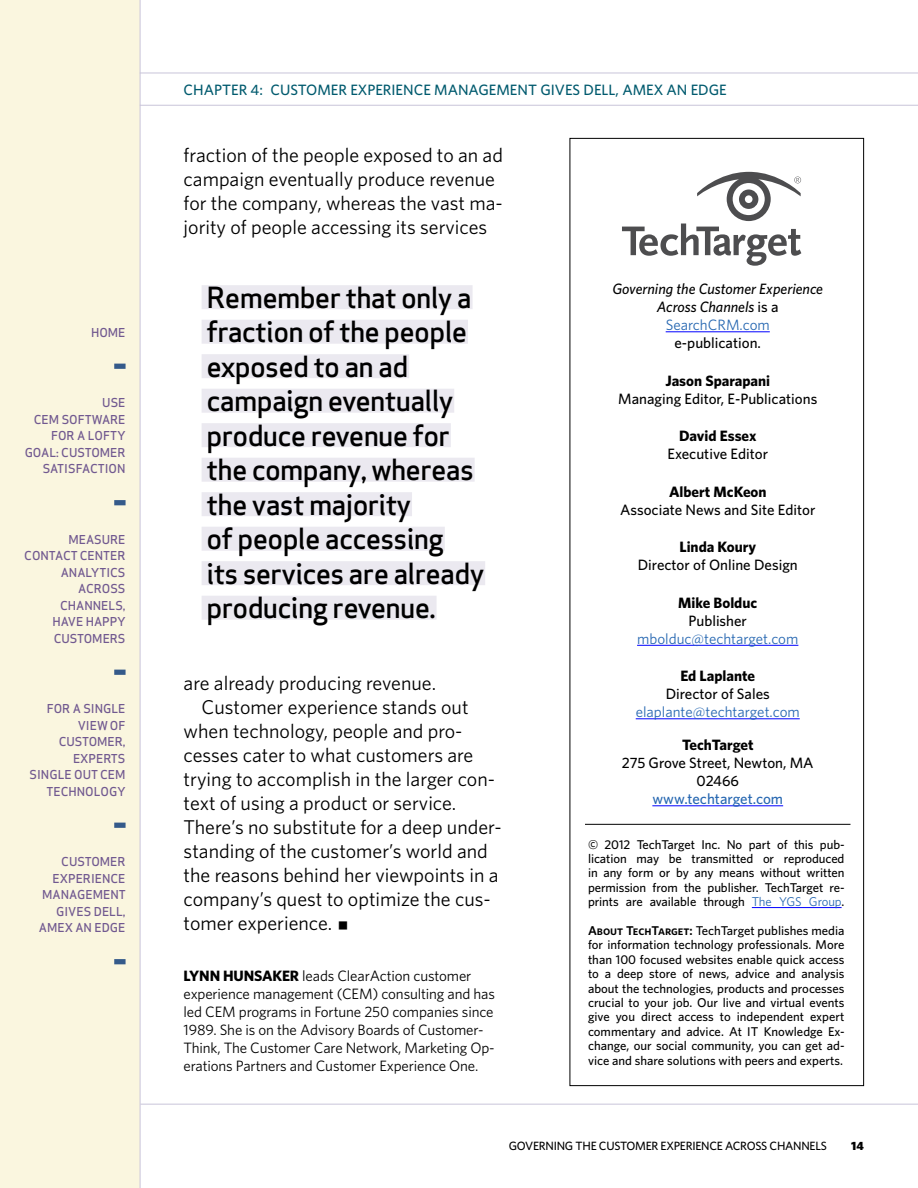
<style>
.page{position:relative;width:918px;height:1188px;background:#fff}
.page>*{position:absolute;margin:0;border:0;box-sizing:border-box;transform-origin:0 0}
.t1{font:500 28.5px/34.5px "Apex Sans";letter-spacing:-.025em;color:#000}
.t2{font:19.95px/24px "Whitney";color:#000}
.t3{font:15px/18px "Whitney";letter-spacing:-.01em;color:#000}
.t4{font:500 15px/18px "Whitney";color:#000;text-align:center}
.t5{font:700 15px "Whitney";color:#000}
.t6{font:italic 500 15px/18px "Whitney";color:#000;text-align:center}
.t7{font:500 15px "Whitney";color:#005a6e}
.t8{font:15px "Whitney";color:#2667b1}
.t9{font:500 15px "Whitney";color:#2667b1}
.t10{font:500 12.75px/14.4px "Whitney";letter-spacing:-.005em;color:#000;text-align:justify}
.t11{font:500 12px/16.5px "Apex Sans";color:#715990;text-align:right}
.t12{font:500 12px "Whitney";letter-spacing:-.02em;color:#000}
.t13{font:900 12px "Whitney";color:#000}
.s1{font-weight:700}
.s2{font-style:normal}
.s3{font-weight:400;font-style:normal;color:#2667b1}
.s4{font-weight:400;color:#2667b1}
.s5{font-family:"Whitney Semibold SC";font-weight:400}
</style>
<div class="page">
<div style="left:0;top:0;width:140px;height:1188px;background:#faf6df"></div>
<hr style="left:140px;top:0;width:1px;height:1188px;background:#c8c4d9">
<hr style="left:140px;top:1104px;width:778px;height:1px;background:#c8c4d9">
<hr style="left:140px;top:105px;width:778px;height:1px;background:#c8c4d9">
<hr style="left:140px;top:73px;width:778px;height:1px;background:#c8c4d9">
<div style="left:114px;top:364px;width:12px;height:5px;background:#345a8a"></div>
<div style="left:114px;top:500px;width:12px;height:5px;background:#345a8a"></div>
<div style="left:114px;top:670px;width:12px;height:5px;background:#345a8a"></div>
<div style="left:114px;top:823px;width:12px;height:5px;background:#345a8a"></div>
<div style="left:114px;top:959px;width:12px;height:5px;background:#345a8a"></div>
<hr style="left:666px;top:331px;width:104px;height:1px;background:#00f">
<hr style="left:637px;top:645px;width:161px;height:1px;background:#00f">
<hr style="left:636px;top:718px;width:164px;height:1px;background:#00f">
<hr style="left:652px;top:805px;width:131px;height:1px;background:#00f">
<hr style="left:585px;top:824px;width:265px;height:1px;background:#000">
<hr style="left:752px;top:907px;width:90px;height:1px;background:#00f">
<svg style="left:622px;top:172px;width:179px;height:94px"></svg>
<div style="left:202px;top:285px;width:271px;height:24px;background:#ebe9f0"></div>
<div style="left:202px;top:320px;width:266px;height:24px;background:#ebe9f0"></div>
<div style="left:202px;top:354px;width:207px;height:24px;background:#ebe9f0"></div>
<div style="left:202px;top:389px;width:252px;height:24px;background:#ebe9f0"></div>
<div style="left:202px;top:423px;width:249px;height:24px;background:#ebe9f0"></div>
<div style="left:202px;top:458px;width:273px;height:24px;background:#ebe9f0"></div>
<div style="left:202px;top:492px;width:210px;height:24px;background:#ebe9f0"></div>
<div style="left:202px;top:527px;width:243px;height:24px;background:#ebe9f0"></div>
<div style="left:202px;top:561px;width:283px;height:24px;background:#ebe9f0"></div>
<div style="left:202px;top:596px;width:235px;height:24px;background:#ebe9f0"></div>
<p class="t11" style="left:91px;top:322px;width:36px">HOME</p>
<p class="t11" style="left:25px;top:393px;width:103px">USE<br>CEM SOFTWARE<br>FOR A LOFTY<br>GOAL: CUSTOMER<br>SATISFACTION</p>
<p class="t11" style="left:24px;top:529px;width:103px">M EASU RE<br>CONTACT CENTER<br>ANALYTICS<br>ACROSS<br>CHANNELS,<br>HAVE HAPPY<br>CUSTOMERS</p>
<p class="t11" style="left:47px;top:699px;width:80px">FOR A SINGLE</p>
<p class="t11" style="left:78px;top:715px;width:49px">VIEW OF</p>
<p class="t11" style="left:59px;top:732px;width:68px">CUSTOMER,</p>
<p class="t11" style="left:73px;top:748px;width:54px">EXPERTS</p>
<p class="t11" style="left:30px;top:765px;width:88px">SINGLE OUT CEM</p>
<p class="t11" style="left:46px;top:781px;width:81px">TECH NOLOGY</p>
<p class="t11" style="left:61px;top:852px;width:66px">CUSTOMER</p>
<p class="t11" style="left:53px;top:868px;width:74px">EXPERIENCE</p>
<p class="t11" style="left:42px;top:885px;width:85px">MANAG EMENT</p>
<p class="t11" style="left:56px;top:901px;width:71px">GIVES DELL,</p>
<p class="t11" style="left:39px;top:918px;width:64px">AMEX AN EDG</p>
<p class="t11" style="left:118px;top:918px;width:9px">E</p>
<p class="t7" style="left:184px;top:80px;width:517px">chapter 4: Customer Experience Manag ement Gives Dell, Amex an Edg</p>
<p class="t7" style="left:719px;top:80px;width:9px">e</p>
<h2 class="t2" style="left:184px;top:143px;width:321px">fraction of the people exposed to an ad campaign eventually produce revenue for the company, whereas the vast ma&shy;jority of people accessing its services</h2>
<h1 class="t1" style="left:207px;top:276px;width:279px">REMEMBER THAT ONLY A<br>FRACTION OF THE PEOPLE<br>EXPOSED TO AN AD<br>CAMPAIGN EVENTUALLY<br>PRODUCE REVENUE FOR<br>THE COMPANY, WHEREAS<br>THE VAST MAJORITY<br>OF PEOPLE ACCESSING<br>ITS SERVICES ARE ALREADY<br>PRODUCING REVENUE.</h1>
<h2 class="t2" style="left:184px;top:671px;width:254px">are already producing revenue.</h2>
<h2 class="t2" style="left:202px;top:695px;width:269px">Customer experience stands out</h2>
<h2 class="t2" style="left:184px;top:719px;width:280px">when technology, people and pro-</h2>
<h2 class="t2" style="left:184px;top:743px;width:291px">cesses cater to what customers are</h2>
<h2 class="t2" style="left:184px;top:767px;width:313px">trying to accomplish in the larger con-</h2>
<h2 class="t2" style="left:184px;top:791px;width:274px">text of using a product or service.</h2>
<h2 class="t2" style="left:184px;top:815px;width:320px">There’s no substitute for a deep under-</h2>
<h2 class="t2" style="left:184px;top:839px;width:306px">standing of the customer’s world and</h2>
<h2 class="t2" style="left:184px;top:863px;width:316px">the reasons behind her viewpoints in a</h2>
<h2 class="t2" style="left:184px;top:887px;width:309px">company’s quest to optimize the cus-</h2>
<h2 class="t2" style="left:184px;top:911px;width:150px">tomer experience.</h2>
<p class="t5" style="left:184px;top:967px;width:17px">LYNN</p>
<p class="t5" style="left:223px;top:967px;width:11px">HUNSA</p>
<p class="t3" style="left:184px;top:967px;width:313px;text-indent:89px"><span class="s1">KER</span> leads ClearAction customer experience management (CEM) consulting and has led CEM programs in Fortune 250 companies since 1989. She is on the Advisory Boards of Customer-Think, The Customer Care Network, Marketing Op&shy;erations Partners and Customer Experience One.</p>
<p class="t6" style="left:612px;top:280px;width:212px">Governing the Customer Experience<br>Across Channels <span class="s2">is a<br></span><span class="s3">SearchCRM.com</span></p>
<p class="t4" style="left:674px;top:334px;width:88px">e-publication.</p>
<p class="t5" style="left:665px;top:371px;width:106px">Jason Sparapani</p>
<p class="t4" style="left:618px;top:389px;width:201px">Managing Editor, E-Publications</p>
<p class="t5" style="left:679px;top:427px;width:79px">David Essex</p>
<p class="t4" style="left:667px;top:445px;width:102px">Executive Editor</p>
<p class="t5" style="left:669px;top:482px;width:99px">Albert McKeon</p>
<p class="t4" style="left:620px;top:500px;width:197px">Associate N ews and Site Editor</p>
<p class="t5" style="left:679px;top:538px;width:78px">Linda Koury</p>
<p class="t4" style="left:638px;top:556px;width:162px">Director of Online Design</p>
<p class="t5" style="left:678px;top:593px;width:81px">Mike Bolduc</p>
<p class="t4" style="left:689px;top:611px;width:60px">Publisher</p>
<p class="t8" style="left:637px;top:629px;width:163px">mbolduc@techtarget.com</p>
<p class="t5" style="left:680px;top:667px;width:76px">Ed Laplante</p>
<p class="t4" style="left:666px;top:685px;width:106px">Director of Sales</p>
<p class="t8" style="left:636px;top:703px;width:166px">elaplante@techtarget.com</p>
<p class="t5" style="left:682px;top:736px;width:73px">TechTarget</p>
<p class="t4" style="left:622px;top:754px;width:193px">275 Grove Street, N ewton, MA<br>02466</p>
<p class="t9" style="left:652px;top:790px;width:132px">www.techtarget.com</p>
<p class="t10" style="left:588px;top:837px;width:258px">© 2012 TechTarget I nc. No part of this pub&shy;lication may be transmitted or reproduced in any form or by any means without written permission from the publisher. TechTarget re&shy;prints are available through <span class="s4">The YGS Group</span>.</p>
<p class="t10" style="left:588px;top:923px;width:258px"><span class="s5">About TechTarget:</span> TechTarget publishes media for information technology professionals. More than 100 focused websites enable quick access to a deep store of news, advice and analysis about the technologies, products and processes crucial to your job. Our live and virtual events give you direct access to independent expert commentary and advice. At IT Knowledge Ex&shy;change, our social community, you can get ad&shy;vice and share solutions with peers and experts.</p>
<p class="t12" style="left:509px;top:1138px;width:320px">Governing the Customer Experience Across Channels</p>
<p class="t13" style="left:851px;top:1138px;width:14px">14</p>
</div>
